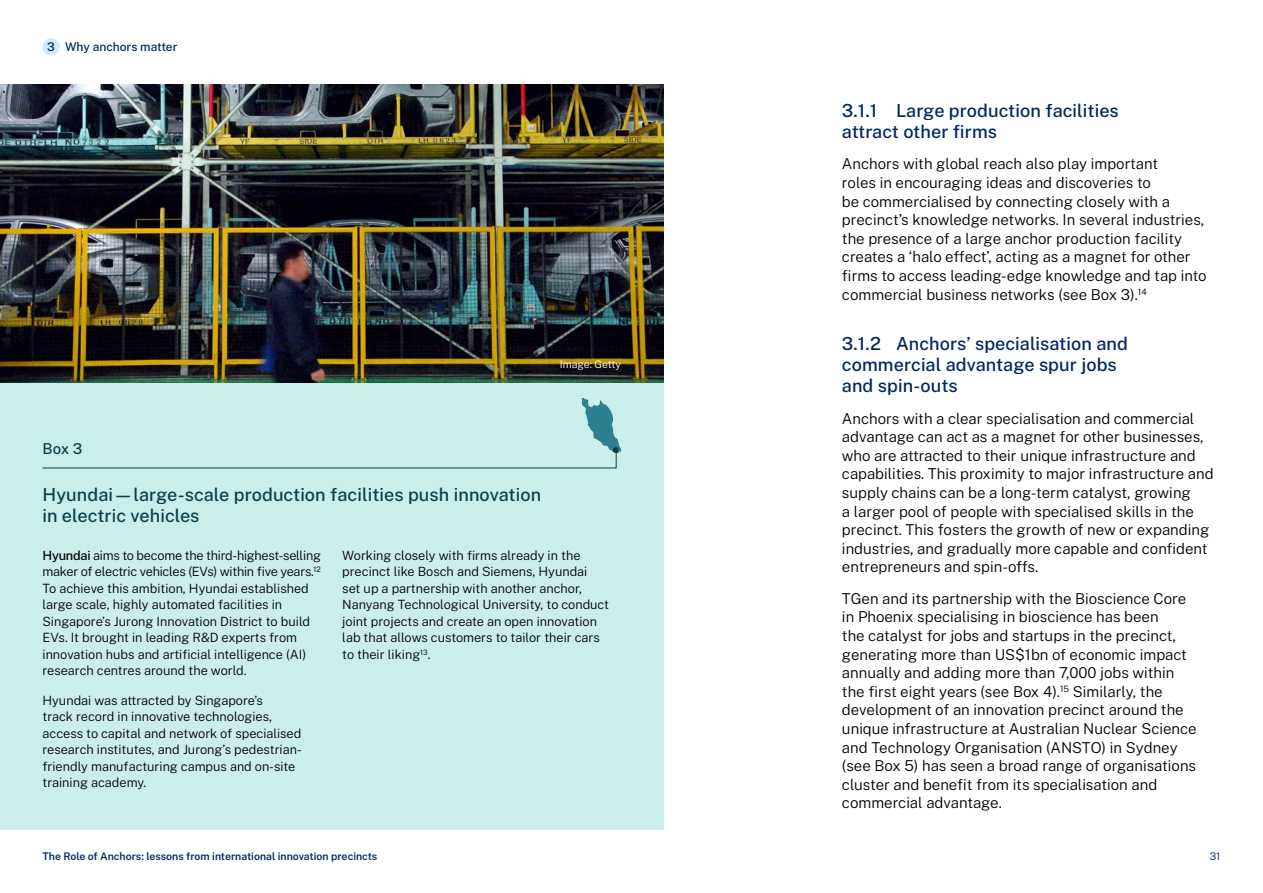
<style>
.page{position:relative;width:1263px;height:893px;background:#fff}
.page>*{position:absolute;margin:0;border:0;box-sizing:border-box;transform-origin:0 0}
.t1{font:500 18px/21px "Public Sans";letter-spacing:.005em;color:#002664}
.t2{font:500 18px/21px "Public Sans";letter-spacing:.005em;color:#0b3f47}
.t3{font:300 15px/18.6px "Public Sans";color:#000}
.t4{font:500 15px "Public Sans";color:#0b3f47}
.t5{font:300 12.75px/16.5px "Public Sans";color:#000}
.t6{font:500 12px "Public Sans";color:#002664}
.t7{font:600 10.5px "Public Sans";color:#002664}
.t8{font:300 10.5px "Public Sans";color:#fff}
.t9{font:300 10.5px "Public Sans";color:#002664}
.s1{font-weight:500}
</style>
<div class="page">
<img style="left:0;top:85px;width:663px;height:298px">
<div style="left:0;top:383px;width:663px;height:446px;background:#caeeea"></div>
<svg style="left:42px;top:398px;width:580px;height:71px"></svg>
<div style="left:43px;top:38px;width:17px;height:17px;background:#cbedfd;border-radius:50%"></div>
<p class="t6" style="left:47px;top:39px;width:132px">3 Why anchors matter</p>
<p class="t8" style="left:560px;top:357px;width:62px">Image: Getty</p>
<p class="t4" style="left:43px;top:439px;width:41px">Box 3</p>
<p class="t2" style="left:43px;top:483px;width:500px">Hyundai—large-scale production facilities push innovation in electric vehicles</p>
<p class="t5" style="left:43px;top:546px;width:280px"><span class="s1">Hyundai</span> aims to become the third-highest-selling maker of electric vehicles (EVs) within five years.<sup>12<br></sup>To achieve this ambition, Hyundai established large scale, highly automated facilities in Singapore’s Jurong Innovation District to build EVs. It brought in leading R&amp;D experts from innovation hubs and artificial intelligence (AI) research centres around the world.</p>
<p class="t5" style="left:43px;top:691px;width:261px">Hyundai was attracted by Singapore’s<br>track record in innovative technologies, access to capital and network of specialised research institutes, and Jurong’s pedestrian&shy;friendly manufacturing campus and on-site training academy.</p>
<p class="t5" style="left:342px;top:546px;width:268px">Working closely with firms already in the precinct like Bosch and Siemens, Hyundai<br>set up a partnership with another anchor, Nanyang Technological University, to conduct joint projects and create an open innovation lab that allows customers to tailor their cars to their liking<sup>13</sup>.</p>
<p class="t1" style="left:842px;top:99px;width:278px">3.1.1 Large production facilities attract other firms</p>
<p class="t3" style="left:842px;top:154px;width:366px">Anchors with global reach also play important<br>roles in encouraging ideas and discoveries to<br>be commercialised by connecting closely with a precinct’s knowledge networks. In several industries, the presence of a large anchor production facility creates a ‘halo effect’, acting as a magnet for other firms to access leading-edge knowledge and tap into commercial business networks (see Box 3).<sup>14</sup></p>
<p class="t1" style="left:842px;top:333px;width:287px">3.1.2 Anchors’ specialisation and commercial advantage spur jobs and spin-outs</p>
<p class="t3" style="left:842px;top:408px;width:373px">Anchors with a clear specialisation and commercial advantage can act as a magnet for other businesses, who are attracted to their unique infrastructure and capabilities. This proximity to major infrastructure and supply chains can be a long-term catalyst, growing<br>a larger pool of people with specialised skills in the precinct. This fosters the growth of new or expanding industries, and gradually more capable and confident entrepreneurs and spin-offs.</p>
<p class="t3" style="left:842px;top:589px;width:356px">TGen and its partnership with the Bioscience Core in Phoenix specialising in bioscience has been<br>the catalyst for jobs and startups in the precinct, generating more than US$1bn of economic impact annually and adding more than 7,000 jobs within the first eight years (see Box 4).<sup>15</sup> Similarly, the development of an innovation precinct around the unique infrastructure at Australian Nuclear Science and Technology Organisation (ANSTO) in Sydney (see Box 5) has seen a broad range of organisations cluster and benefit from its specialisation and commercial advantage.</p>
<p class="t7" style="left:43px;top:850px;width:336px">The Role of Anchors: lessons from international innovation precincts</p>
<p class="t9" style="left:1210px;top:850px;width:12px">31</p>
</div>
